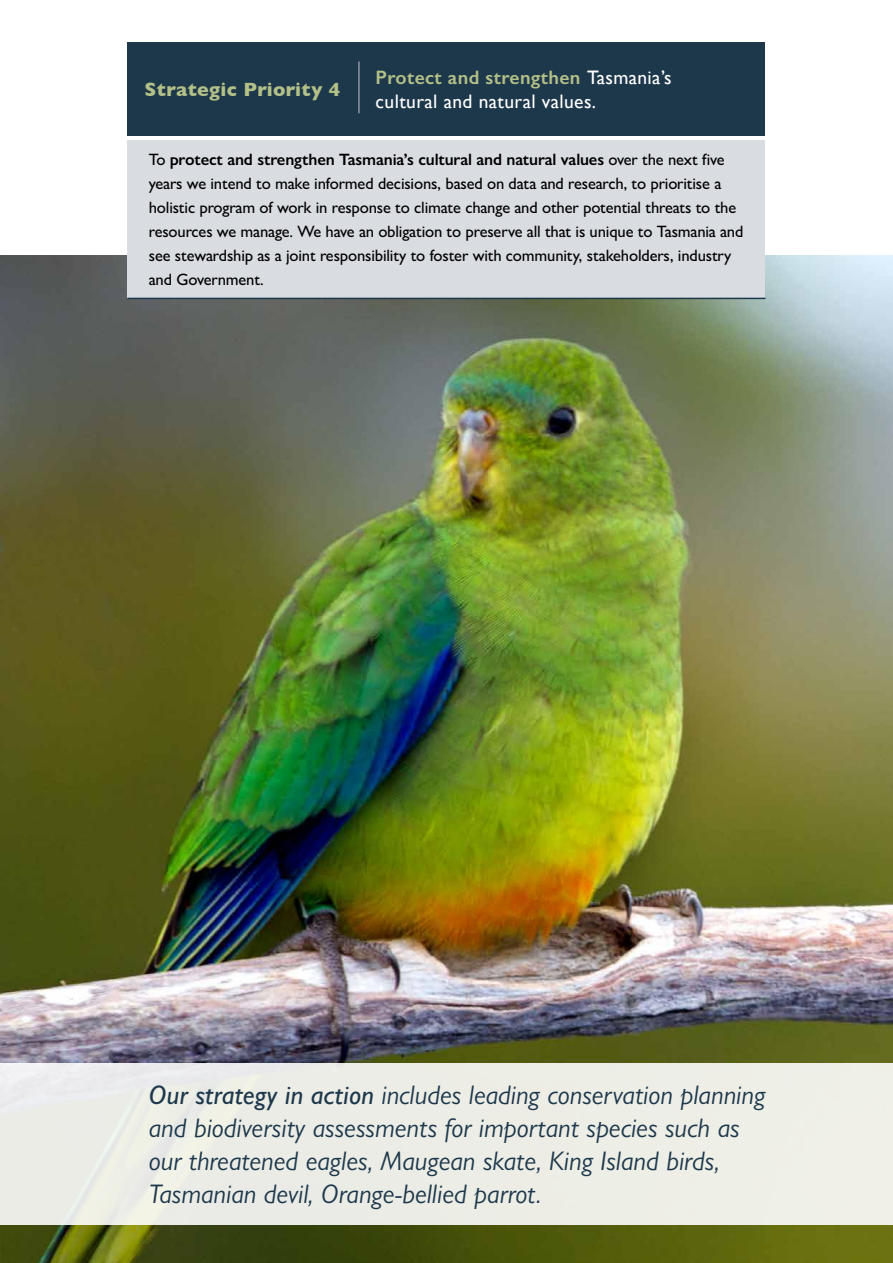
<style>
.page{position:relative;width:893px;height:1263px;background:#fff}
.page>*{position:absolute;margin:0;border:0;box-sizing:border-box;transform-origin:0 0}
.Large_quote{font:italic 27px/33px "Gill Sans Nova";color:#1e384b}
.t1{font:19.5px/24px "Gill Sans";letter-spacing:.02em;color:#fff}
.t2{font:700 19.5px "Gill Sans";letter-spacing:.02em;color:#b3c188}
.Text{font:500 16.5px/24px "Gill Sans Nova";letter-spacing:-.01em;color:#000}
.s1{font-weight:600;color:#b3c188}
.s2{font-weight:600}
.s3{font-weight:500}
</style>
<div class="page">
<img style="left:0;top:255px;width:893px;height:1008px">
<div style="left:128px;top:43px;width:637px;height:93px;background:#1e384b"></div>
<div style="left:128px;top:140px;width:637px;height:158px;background:#d9dce1"></div>
<div style="left:0;top:1063px;width:893px;height:162px;background:#edede6"></div>
<hr style="left:358px;top:62px;width:2px;height:51px;background:#a4acb8">
<hr style="left:128px;top:298px;width:637px;height:1px;background:#1e384b">
<p class="t2" style="left:145px;top:74px;width:197px">Strategic Priority 4</p>
<p class="t1" style="left:376px;top:66px;width:297px"><span class="s1">Protect and strengthen</span> Tasmania’s cultural and natural values.</p>
<p class="Text" style="left:149px;top:147px;width:596px">To <span class="s2">protect and strengthen Tasmania’s cultural and natural values</span> over the next five years we intend to make informed decisions, based on data and research, to prioritise a holistic program of work in response to climate change and other potential threats to the resources we manage. We have an obligation to preserve all that is unique to Tasmania and see stewardship as a joint responsibility to foster with community, stakeholders, industry and Government.</p>
<p class="Large_quote" style="left:149px;top:1078px;width:618px"><span class="s3">Our strategy in action</span> includes leading conservation planning and biodiversity assessments for important species such as our threatened eagles, Maugean skate, King Island birds, Tasmanian devil, Orange-bellied parrot.</p>
</div>
